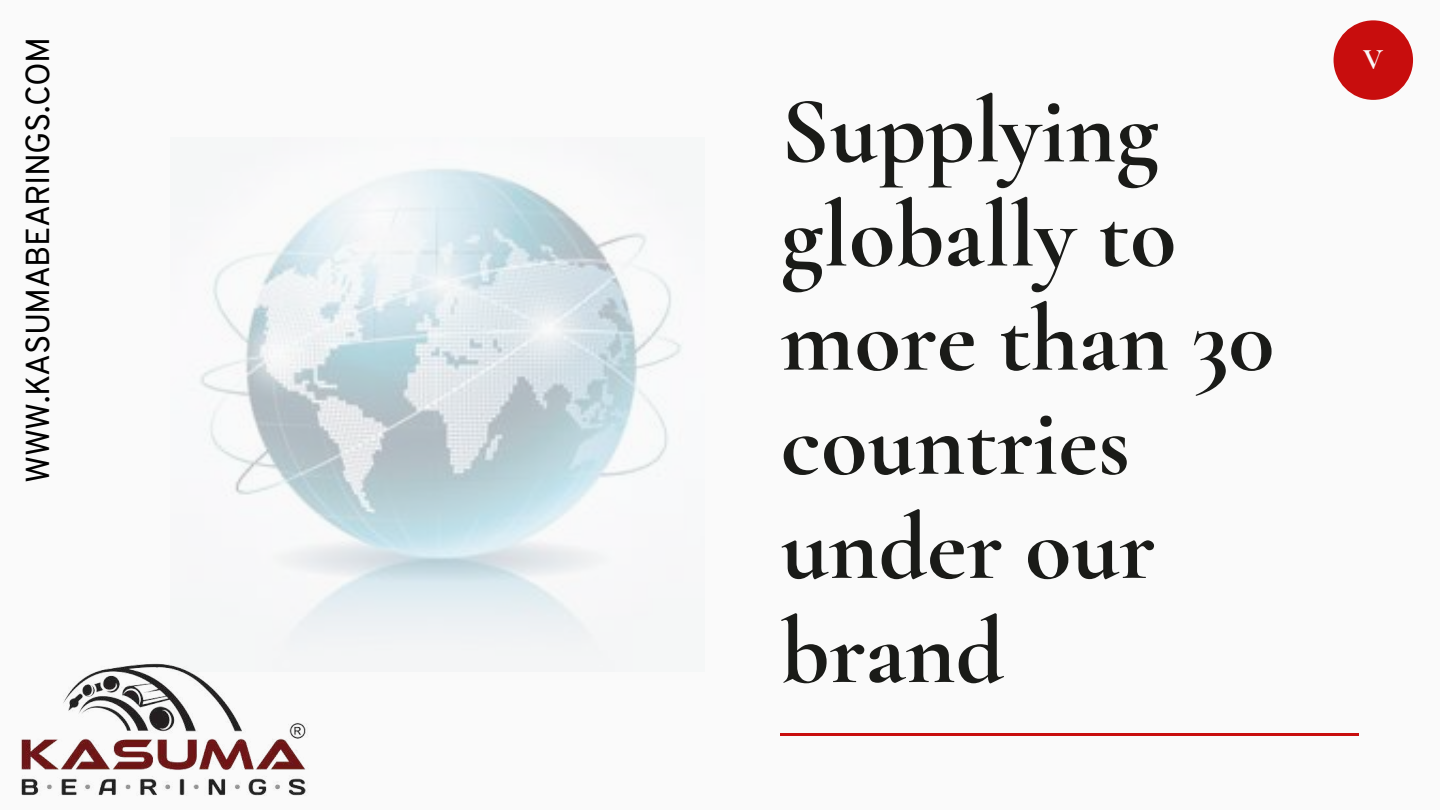
<style>
.page{position:relative;width:1440px;height:810px;background:#fafafa}
.page>*{position:absolute;margin:0;border:0;box-sizing:border-box;transform-origin:0 0}
.t1{font:700 95px/104.1px "Cormorant Garamond";color:#1a1b18}
.t2{font:32.3px "Overpass";letter-spacing:-.015em;color:#000}
.t3{font:700 30px "Cormorant Garamond";color:#fafafa}
</style>
<div class="page">
<div style="left:1334px;top:20px;width:79px;height:80px;background:#c80d0d;border-radius:50%"></div>
<hr style="left:781px;top:733px;width:578px;height:3px;background:#c80d0d">
<img style="left:200px;top:169px;width:481px;height:467px">
<img style="left:21px;top:566px;width:305px;height:230px">
<p class="t2" style="left:25px;top:483px;width:448px;rotate:-90deg">WWW.KASUMABEARINGS.COM</p>
<p class="t1" style="left:781px;top:79px;width:495px">Supplying globally to more than 30 countries under our brand</p>
<p class="t3" style="left:1363px;top:42px;width:21px">V</p>
</div>
